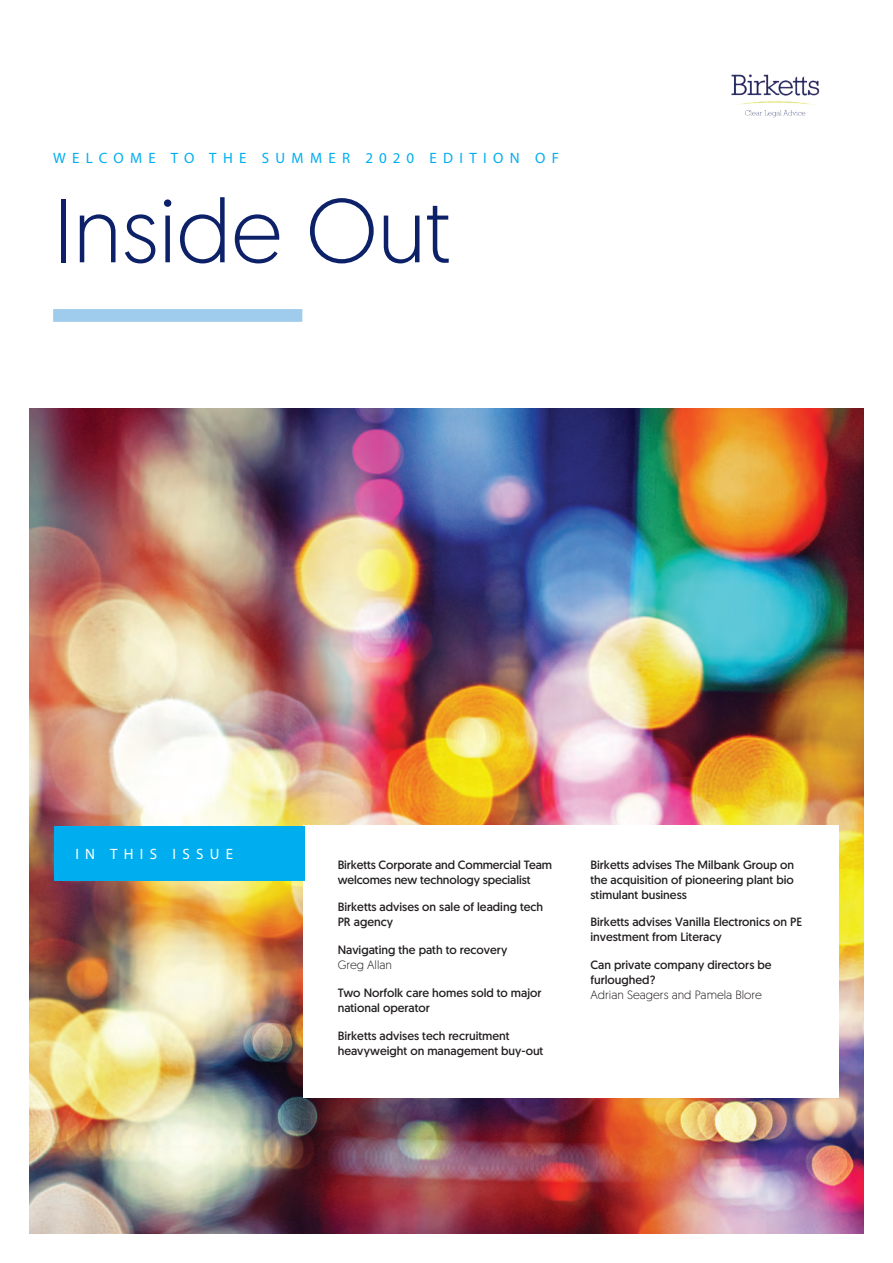
<style>
.page{position:relative;width:893px;height:1263px;background:#fff}
.page>*{position:absolute;margin:0;border:0;box-sizing:border-box;transform-origin:0 0}
.t1{font:300 90px "Geomanist";color:#0d2169}
.t2{font:15px "Myriad Pro";letter-spacing:.42em;color:#00aeef}
.t3{font:15px "Myriad Pro";letter-spacing:.42em;color:#fff}
.t4{font:12px/15px "Geomanist";color:#231f20}
.t5{font:300 12px "Geomanist";color:#231f20}
</style>
<div class="page">
<img style="left:30px;top:409px;width:833px;height:824px">
<img style="left:731px;top:74px;width:89px;height:44px">
<div style="left:304px;top:826px;width:535px;height:272px;background:#fff"></div>
<div style="left:54px;top:826px;width:251px;height:54px;background:#00aeef"></div>
<div style="left:53px;top:309px;width:249px;height:13px;background:#9fcbec"></div>
<p class="t2" style="left:53px;top:149px;width:507px">WELCOME TO THE SUMMER 2020 EDITION OF</p>
<h1 class="t1" style="left:53px;top:173px;width:399px">Inside Out</h1>
<p class="t3" style="left:75px;top:844px;width:159px">IN THIS ISSUE</p>
<p class="t4" style="left:338px;top:857px;width:216px">Birketts Corporate and Commercial Team welcomes new technology specialist</p>
<p class="t4" style="left:338px;top:899px;width:207px">Birketts advises on sale of leading tech<br>PR agency</p>
<p class="t4" style="left:338px;top:942px;width:171px">Navigating the path to recovery</p>
<p class="t5" style="left:338px;top:957px;width:56px">Greg Allan</p>
<p class="t4" style="left:338px;top:985px;width:205px">Two Norfolk care homes sold to major national operator</p>
<p class="t4" style="left:338px;top:1028px;width:207px">Birketts advises tech recruitment heavyweight on management buy-out</p>
<p class="t4" style="left:590px;top:857px;width:205px;text-align:justify">Birketts advises The Milbank Group on the acquisition of pioneering plant bio stimulant business</p>
<p class="t4" style="left:590px;top:914px;width:213px">Birketts advises Vanilla Electronics on PE investment from Literacy</p>
<p class="t4" style="left:590px;top:957px;width:183px">Can private company directors be furloughed?</p>
<p class="t5" style="left:590px;top:987px;width:173px">Adrian Seagers and Pamela Blore</p>
</div>
